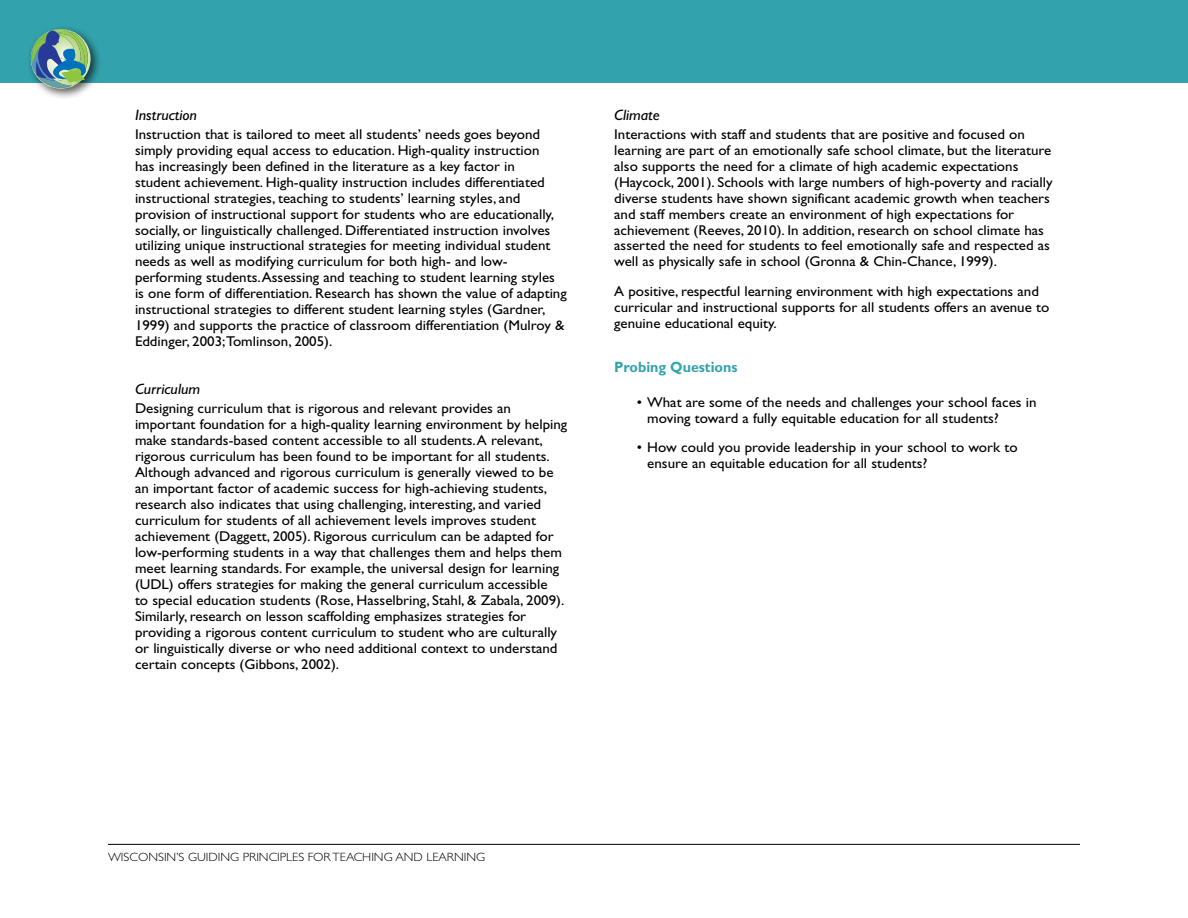
<style>
.page{position:relative;width:1188px;height:918px;background:#fff}
.page>*{position:absolute;margin:0;border:0;box-sizing:border-box;transform-origin:0 0}
.t1{font:italic 15px "Gill Sans";color:#000;scale:1.06 1}
.t2{font:700 15px "Gill Sans";color:#33a3ae;scale:.95 1}
.t3{font:14.25px/15.9px "Gill Sans";color:#000;scale:1.05 1}
.t4{font:300 12px "Gill Sans";color:#000;scale:1.05 1}
</style>
<div class="page">
<hr style="left:108px;top:844px;width:972px;height:1px;background:#000">
<div style="left:0;top:0;width:1188px;height:82px;background:#32a2ad"></div>
<div style="left:26px;top:24px;width:75px;height:76px;background:#000;opacity:.66"></div>
<img style="left:30px;top:29px;width:61px;height:60px">
<p class="t1" style="left:135px;top:106px;width:60px">Instruction</p>
<p class="t3" style="left:135px;top:126px;width:413px">Instruction that is tailored to meet all students’ needs goes beyond simply providing equal access to education. High-quality instruction<br>has increasingly been defined in the literature as a key factor in<br>student achievement. High-quality instruction includes differentiated instructional strategies, teaching to students’ learning styles, and provision of instructional support for students who are educationally, socially, or linguistically challenged. Differentiated instruction involves utilizing unique instructional strategies for meeting individual student needs as well as modifying curriculum for both high- and low&shy;performing students. Assessing and teaching to student learning styles is one form of differentiation. Research has shown the value of adapting instructional strategies to different student learning styles (Gardner, 1999) and supports the practice of classroom differentiation (Mulroy &amp; Eddinger, 2003;Tomlinson, 2005).</p>
<p class="t1" style="left:135px;top:381px;width:63px">Curriculum</p>
<p class="t3" style="left:135px;top:401px;width:413px">Designing curriculum that is rigorous and relevant provides an important foundation for a high-quality learning environment by helping make standards-based content accessible to all students. A relevant, rigorous curriculum has been found to be important for all students.<br>Although advanced and rigorous curriculum is generally viewed to be an important factor of academic success for high-achieving students, research also indicates that using challenging, interesting, and varied curriculum for students of all achievement levels improves student achievement (Daggett, 2005). Rigorous curriculum can be adapted for low-performing students in a way that challenges them and helps them meet learning standards. For example, the universal design for learning (UDL) offers strategies for making the general curriculum accessible<br>to special education students (Rose, Hasselbring, Stahl, &amp; Zabala, 2009).<br>Similarly, research on lesson scaffolding emphasizes strategies for providing a rigorous content curriculum to student who are culturally or linguistically diverse or who need additional context to understand certain concepts (Gibbons, 2002).</p>
<p class="t1" style="left:614px;top:106px;width:44px">Climate</p>
<p class="t3" style="left:614px;top:126px;width:419px">Interactions with staff and students that are positive and focused on learning are part of an emotionally safe school climate, but the literature also supports the need for a climate of high academic expectations (Haycock, 2001). Schools with large numbers of high-poverty and racially diverse students have shown significant academic growth when teachers and staff members create an environment of high expectations for achievement (Reeves, 2010). In addition, research on school climate has asserted the need for students to feel emotionally safe and respected as well as physically safe in school (Gronna &amp; Chin-Chance, 1999).</p>
<p class="t3" style="left:614px;top:283px;width:416px">A positive, respectful learning environment with high expectations and curricular and instructional supports for all students offers an avenue to genuine educational equity.</p>
<p class="t2" style="left:614px;top:358px;width:131px">Probing Questions</p>
<p class="t3" style="left:647px;top:394px;width:372px;text-indent:-11px">• What are some of the needs and challenges your school faces in moving toward a fully equitable education for all students?</p>
<p class="t3" style="left:647px;top:439px;width:354px;text-indent:-11px">• How could you provide leadership in your school to work to ensure an equitable education for all students?</p>
<p class="t4" style="left:108px;top:850px;width:360px">WISCONSIN’S GUIDING PRINCIPLES FOR TEACHING AND LEARNING</p>
</div>
